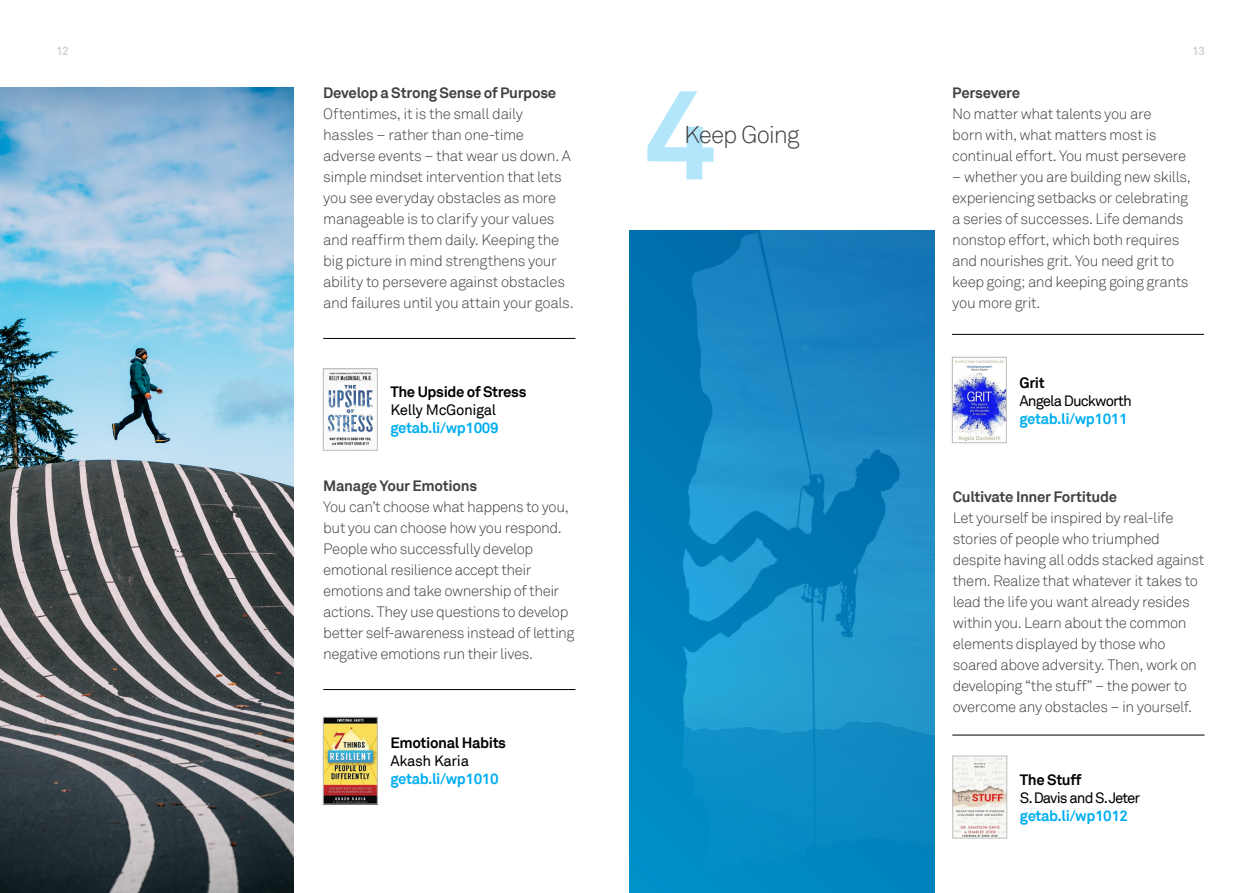
<style>
.page{position:relative;width:1259px;height:893px;background:#fff}
.page>*{position:absolute;margin:0;border:0;box-sizing:border-box;transform-origin:0 0}
.t1{font:300 24.3px "Akkurat";letter-spacing:-.045em;color:#414042}
.t2{font:300 15px/21px "Akkurat";letter-spacing:-.025em;color:#414042}
.t3{font:700 15px "Akkurat";letter-spacing:-.02em;color:#414042}
.t4{font:700 15px "Akkurat";letter-spacing:-.025em;color:#00aeef}
.t5{font:700 15px "Akkurat";letter-spacing:-.025em;color:#000}
.t6{font:15px "Akkurat";letter-spacing:-.06em;color:#000}
.t7{font:15px "Akkurat";letter-spacing:-.025em;color:#000}
.t8{font:700 12px "Akkurat";color:#d1d3d4}
</style>
<div class="page">
<hr style="left:323px;top:338px;width:252px;height:1px;background:#000">
<hr style="left:323px;top:689px;width:252px;height:1px;background:#000">
<img style="left:326px;top:372px;width:47px;height:73px">
<div style="left:323px;top:369px;width:54px;height:81px;border:1px solid #bcbec0"></div>
<img style="left:325px;top:719px;width:50px;height:83px">
<div style="left:323px;top:717px;width:54px;height:87px;border:1px solid #bcbec0"></div>
<img style="left:0;top:87px;width:293px;height:806px">
<img style="left:629px;top:231px;width:305px;height:662px">
<hr style="left:952px;top:334px;width:252px;height:1px;background:#000">
<hr style="left:952px;top:735px;width:252px;height:1px;background:#000">
<img style="left:954px;top:360px;width:50px;height:81px">
<div style="left:952px;top:357px;width:54px;height:86px;border:1px solid #bcbec0"></div>
<img style="left:954px;top:758px;width:51px;height:78px">
<div style="left:952px;top:756px;width:55px;height:82px;border:1px solid #bcbec0"></div>
<p class="t8" style="left:56px;top:44px;width:14px">12</p>
<p class="t8" style="left:1192px;top:44px;width:14px">13</p>
<p class="t3" style="left:323px;top:83px;width:234px">Develop a Strong Sense of Purpose</p>
<p class="t2" style="left:323px;top:104px;width:252px">Oftentimes, it is the small daily hassles – rather than one-time adverse events – that wear us down. A simple mindset intervention that lets you see everyday obstacles as more manageable is to clarify your values and reaffirm them daily. Keeping the big picture in mind strengthens your ability to persevere against obstacles and failures until you attain your goals.</p>
<p class="t3" style="left:952px;top:83px;width:69px">Persevere</p>
<p class="t2" style="left:952px;top:104px;width:235px">No matter what talents you are<br>born with, what matters most is continual effort. You must persevere</p>
<p class="t2" style="left:952px;top:167px;width:240px">– whether you are building new skills, experiencing setbacks or celebrating a series of successes. Life demands nonstop effort, which both requires and nourishes grit. You need grit to keep going; and keeping going grants you more grit.</p>
<h1 class="t1" style="left:684px;top:120px;width:117px">Keep Going</h1>
<p class="t5" style="left:390px;top:382px;width:138px">The Upside of Stress</p>
<p class="t7" style="left:390px;top:401px;width:107px">Kelly McGonigal</p>
<p class="t4" style="left:390px;top:418px;width:110px">getab.li/wp1009</p>
<p class="t3" style="left:323px;top:477px;width:155px">Manage Your Emotions</p>
<p class="t2" style="left:323px;top:497px;width:253px">You can’t choose what happens to you, but you can choose how you respond.<br>People who successfully develop emotional resilience accept their emotions and take ownership of their actions. They use questions to develop better self-awareness instead of letting negative emotions run their lives.</p>
<p class="t5" style="left:390px;top:733px;width:117px">Emotional Habits</p>
<p class="t7" style="left:390px;top:752px;width:80px">Akash Karia</p>
<p class="t4" style="left:390px;top:769px;width:110px">getab.li/wp1010</p>
<p class="t5" style="left:1019px;top:373px;width:27px">Grit</p>
<p class="t6" style="left:1019px;top:392px;width:114px">Angela Duckworth</p>
<p class="t4" style="left:1019px;top:409px;width:110px">getab.li/wp1011</p>
<p class="t3" style="left:952px;top:488px;width:166px">Cultivate Inner Fortitude</p>
<p class="t2" style="left:952px;top:508px;width:253px">Let yourself be inspired by real-life stories of people who triumphed despite having all odds stacked against them. Realize that whatever it takes to lead the life you want already resides within you. Learn about the common elements displayed by those who soared above adversity. Then, work on developing “the stuff” – the power to overcome any obstacles – in yourself.</p>
<p class="t5" style="left:1020px;top:770px;width:63px">The Stuff</p>
<p class="t6" style="left:1020px;top:789px;width:122px">S. Davis and S.Jeter</p>
<p class="t4" style="left:1020px;top:806px;width:110px">getab.li/wp1012</p>
</div>
